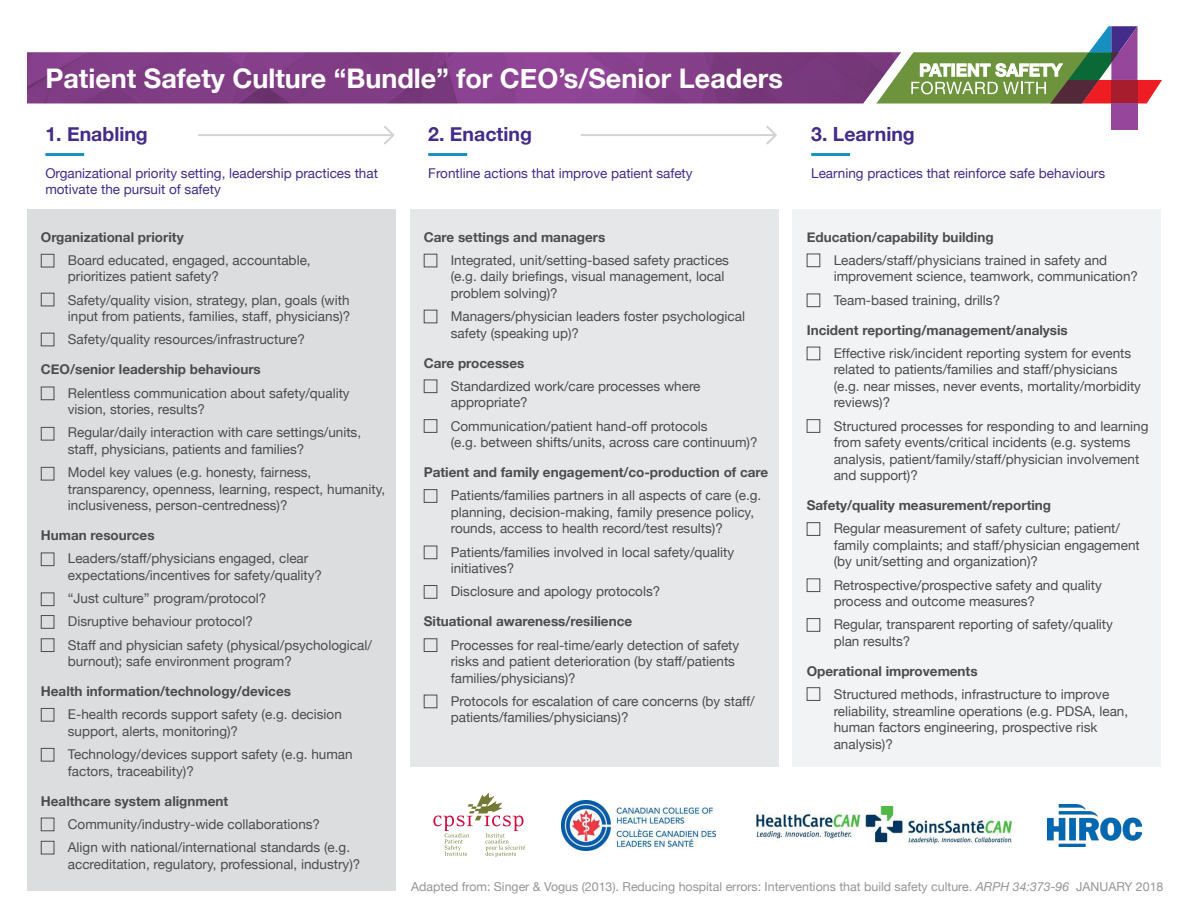
<style>
.page{position:relative;width:1188px;height:918px;background:#fff}
.page>*{position:absolute;margin:0;border:0;box-sizing:border-box;transform-origin:0 0}
.t1{font:700 27px "Helvetica Neue";color:#fff}
.t2{font:700 19.5px "Helvetica Neue";color:#432c8a}
.t3{font:13.5px/16.5px "Helvetica Neue";color:#4b4c4d}
.t4{font:700 13.5px "Helvetica Neue";color:#4b4c4d}
.t5{font:13.5px/16.5px "Helvetica Neue";color:#432c8a}
.t6{font:12.3px "Helvetica Neue";color:#939598}
.s1{font-style:italic}
</style>
<div class="page">
<img style="left:27px;top:52px;width:849px;height:51px">
<div style="left:1111px;top:104px;width:27px;height:26px;background:#96479b"></div>
<svg style="left:876px;top:26px;width:286px;height:78px"></svg>
<div style="left:27px;top:210px;width:368px;height:681px;background:#dcdddf"></div>
<div style="left:410px;top:210px;width:368px;height:557px;background:#e6e7e9"></div>
<div style="left:793px;top:210px;width:368px;height:557px;background:#f2f3f4"></div>
<hr style="left:428px;top:153px;width:39px;height:3px;background:#198ec0">
<hr style="left:45px;top:153px;width:39px;height:3px;background:#198ec0">
<hr style="left:811px;top:153px;width:39px;height:3px;background:#198ec0">
<div style="left:41px;top:254px;width:13px;height:13px;border:1px solid #4b4c4d"></div>
<div style="left:424px;top:254px;width:13px;height:13px;border:1px solid #4b4c4d"></div>
<div style="left:807px;top:254px;width:13px;height:13px;border:1px solid #4b4c4d"></div>
<div style="left:807px;top:294px;width:13px;height:13px;border:1px solid #4b4c4d"></div>
<div style="left:807px;top:347px;width:13px;height:13px;border:1px solid #4b4c4d"></div>
<div style="left:807px;top:419px;width:13px;height:14px;border:1px solid #4b4c4d"></div>
<div style="left:807px;top:522px;width:13px;height:14px;border:1px solid #4b4c4d"></div>
<div style="left:807px;top:578px;width:13px;height:14px;border:1px solid #4b4c4d"></div>
<div style="left:807px;top:618px;width:13px;height:14px;border:1px solid #4b4c4d"></div>
<div style="left:807px;top:687px;width:13px;height:14px;border:1px solid #4b4c4d"></div>
<div style="left:41px;top:387px;width:13px;height:13px;border:1px solid #4b4c4d"></div>
<div style="left:424px;top:380px;width:13px;height:13px;border:1px solid #4b4c4d"></div>
<div style="left:41px;top:553px;width:13px;height:13px;border:1px solid #4b4c4d"></div>
<div style="left:424px;top:546px;width:13px;height:13px;border:1px solid #4b4c4d"></div>
<div style="left:424px;top:489px;width:13px;height:14px;border:1px solid #4b4c4d"></div>
<div style="left:41px;top:293px;width:13px;height:13px;border:1px solid #4b4c4d"></div>
<div style="left:424px;top:310px;width:13px;height:13px;border:1px solid #4b4c4d"></div>
<div style="left:41px;top:427px;width:13px;height:14px;border:1px solid #4b4c4d"></div>
<div style="left:424px;top:419px;width:13px;height:14px;border:1px solid #4b4c4d"></div>
<div style="left:41px;top:592px;width:13px;height:14px;border:1px solid #4b4c4d"></div>
<div style="left:424px;top:585px;width:13px;height:14px;border:1px solid #4b4c4d"></div>
<div style="left:424px;top:638px;width:13px;height:14px;border:1px solid #4b4c4d"></div>
<div style="left:424px;top:695px;width:13px;height:13px;border:1px solid #4b4c4d"></div>
<div style="left:41px;top:615px;width:13px;height:14px;border:1px solid #4b4c4d"></div>
<div style="left:41px;top:333px;width:13px;height:13px;border:1px solid #4b4c4d"></div>
<div style="left:41px;top:467px;width:13px;height:13px;border:1px solid #4b4c4d"></div>
<div style="left:41px;top:638px;width:13px;height:14px;border:1px solid #4b4c4d"></div>
<div style="left:41px;top:708px;width:13px;height:14px;border:1px solid #4b4c4d"></div>
<div style="left:41px;top:748px;width:13px;height:14px;border:1px solid #4b4c4d"></div>
<div style="left:41px;top:818px;width:13px;height:13px;border:1px solid #4b4c4d"></div>
<div style="left:41px;top:841px;width:13px;height:13px;border:1px solid #4b4c4d"></div>
<svg style="left:433px;top:793px;width:92px;height:64px"></svg>
<img style="left:561px;top:800px;width:155px;height:50px">
<img style="left:756px;top:806px;width:256px;height:38px">
<img style="left:1047px;top:804px;width:95px;height:42px">
<svg style="left:198px;top:126px;width:197px;height:19px"></svg>
<svg style="left:580px;top:126px;width:197px;height:19px"></svg>
<p class="t1" style="left:45px;top:57px;width:739px">Patient Safety Culture “Bundle” for CEO’s/Senior Leaders</p>
<p class="t2" style="left:45px;top:119px;width:104px">1. Enabling</p>
<p class="t2" style="left:428px;top:119px;width:105px">2. Enacting</p>
<p class="t2" style="left:811px;top:119px;width:105px">3. Learning</p>
<p class="t5" style="left:45px;top:164px;width:334px">Organizational priority setting, leadership practices that motivate the pursuit of safety</p>
<p class="t5" style="left:428px;top:164px;width:266px">Frontline actions that improve patient safety</p>
<p class="t5" style="left:811px;top:164px;width:296px">Learning practices that reinforce safe behaviours</p>
<p class="t4" style="left:41px;top:226px;width:144px">Organizational priority</p>
<p class="t3" style="left:68px;top:252px;width:244px">Board educated, engaged, accountable, prioritizes patient safety?</p>
<p class="t3" style="left:68px;top:291px;width:284px">Safety/quality vision, strategy, plan, goals (with input from patients, families, staff, physicians)?</p>
<p class="t3" style="left:68px;top:331px;width:239px">Safety/quality resources/infrastructure?</p>
<p class="t4" style="left:41px;top:359px;width:221px">CEO/senior leadership behaviours</p>
<p class="t3" style="left:68px;top:384px;width:283px">Relentless communication about safety/quality vision, stories, results?</p>
<p class="t3" style="left:68px;top:424px;width:295px">Regular/daily interaction with care settings/units, staff, physicians, patients and families?</p>
<p class="t3" style="left:68px;top:464px;width:319px">Model key values (e.g. honesty, fairness, transparency, openness, learning, respect, humanity, inclusiveness, person-centredness)?</p>
<p class="t4" style="left:41px;top:525px;width:115px">Human resources</p>
<p class="t3" style="left:68px;top:550px;width:256px">Leaders/staff/physicians engaged, clear expectations/incentives for safety/quality?</p>
<p class="t3" style="left:68px;top:590px;width:200px">“Just culture” program/protocol?</p>
<p class="t3" style="left:68px;top:613px;width:187px">Disruptive behaviour protocol?</p>
<p class="t3" style="left:68px;top:636px;width:306px">Staff and physician safety (physical/psychological/ burnout); safe environment program?</p>
<p class="t4" style="left:41px;top:681px;width:252px">Health information/technology/devices</p>
<p class="t3" style="left:68px;top:706px;width:276px">E-health records support safety (e.g. decision support, alerts, monitoring)?</p>
<p class="t3" style="left:68px;top:746px;width:286px">Technology/devices support safety (e.g. human factors, traceability)?</p>
<p class="t4" style="left:41px;top:790px;width:189px">Healthcare system alignment</p>
<p class="t3" style="left:68px;top:816px;width:254px">Community/industry-wide collaborations?</p>
<p class="t3" style="left:68px;top:839px;width:294px">Align with national/international standards (e.g. accreditation, regulatory, professional, industry)?</p>
<p class="t4" style="left:424px;top:226px;width:183px">Care settings and managers</p>
<p class="t3" style="left:451px;top:252px;width:280px">Integrated, unit/setting-based safety practices (e.g. daily briefings, visual management, local problem solving)?</p>
<p class="t3" style="left:451px;top:308px;width:296px">Managers/physician leaders foster psychological safety (speaking up)?</p>
<p class="t4" style="left:424px;top:352px;width:102px">Care processes</p>
<p class="t3" style="left:451px;top:378px;width:251px">Standardized work/care processes where appropriate?</p>
<p class="t3" style="left:451px;top:417px;width:308px">Communication/patient hand-off protocols<br>(e.g. between shifts/units, across care continuum)?</p>
<p class="t4" style="left:424px;top:462px;width:346px">Patient and family engagement/co-production of care</p>
<p class="t3" style="left:451px;top:487px;width:312px">Patients/families partners in all aspects of care (e.g. planning, decision-making, family presence policy, rounds, access to health record/test results)?</p>
<p class="t3" style="left:451px;top:543px;width:285px">Patients/families involved in local safety/quality initiatives?</p>
<p class="t3" style="left:451px;top:583px;width:211px">Disclosure and apology protocols?</p>
<p class="t4" style="left:424px;top:611px;width:210px">Situational awareness/resilience</p>
<p class="t3" style="left:451px;top:636px;width:290px">Processes for real-time/early detection of safety risks and patient deterioration (by staff/patients families/physicians)?</p>
<p class="t3" style="left:451px;top:693px;width:305px">Protocols for escalation of care concerns (by staff/ patients/families/physicians)?</p>
<p class="t4" style="left:807px;top:226px;width:188px">Education/capability building</p>
<p class="t3" style="left:834px;top:252px;width:306px">Leaders/staff/physicians trained in safety and improvement science, teamwork, communication?</p>
<p class="t3" style="left:834px;top:291px;width:168px">Team-based training, drills?</p>
<p class="t4" style="left:807px;top:319px;width:263px">Incident reporting/management/analysis</p>
<p class="t3" style="left:834px;top:345px;width:309px">Effective risk/incident reporting system for events related to patients/families and staff/physicians (e.g. near misses, never events, mortality/morbidity reviews)?</p>
<p class="t3" style="left:834px;top:417px;width:316px">Structured processes for responding to and learning from safety events/critical incidents (e.g. systems analysis, patient/family/staff/physician involvement and support)?</p>
<p class="t4" style="left:807px;top:495px;width:246px">Safety/quality measurement/reporting</p>
<p class="t3" style="left:834px;top:520px;width:308px">Regular measurement of safety culture; patient/ family complaints; and staff/physician engagement (by unit/setting and organization)?</p>
<p class="t3" style="left:834px;top:576px;width:270px">Retrospective/prospective safety and quality process and outcome measures?</p>
<p class="t3" style="left:834px;top:616px;width:281px">Regular, transparent reporting of safety/quality plan results?</p>
<p class="t4" style="left:807px;top:661px;width:172px">Operational improvements</p>
<p class="t3" style="left:834px;top:686px;width:296px">Structured methods, infrastructure to improve reliability, streamline operations (e.g. PDSA, lean, human factors engineering, prospective risk analysis)?</p>
<p class="t6" style="left:411px;top:879px;width:754px">Adapted from: Singer &amp; Vogus (2013). Reducing hospital errors: Interventions that build safety culture. <span class="s1">ARPH 34:373-96</span> JANUARY 2018</p>
</div>
